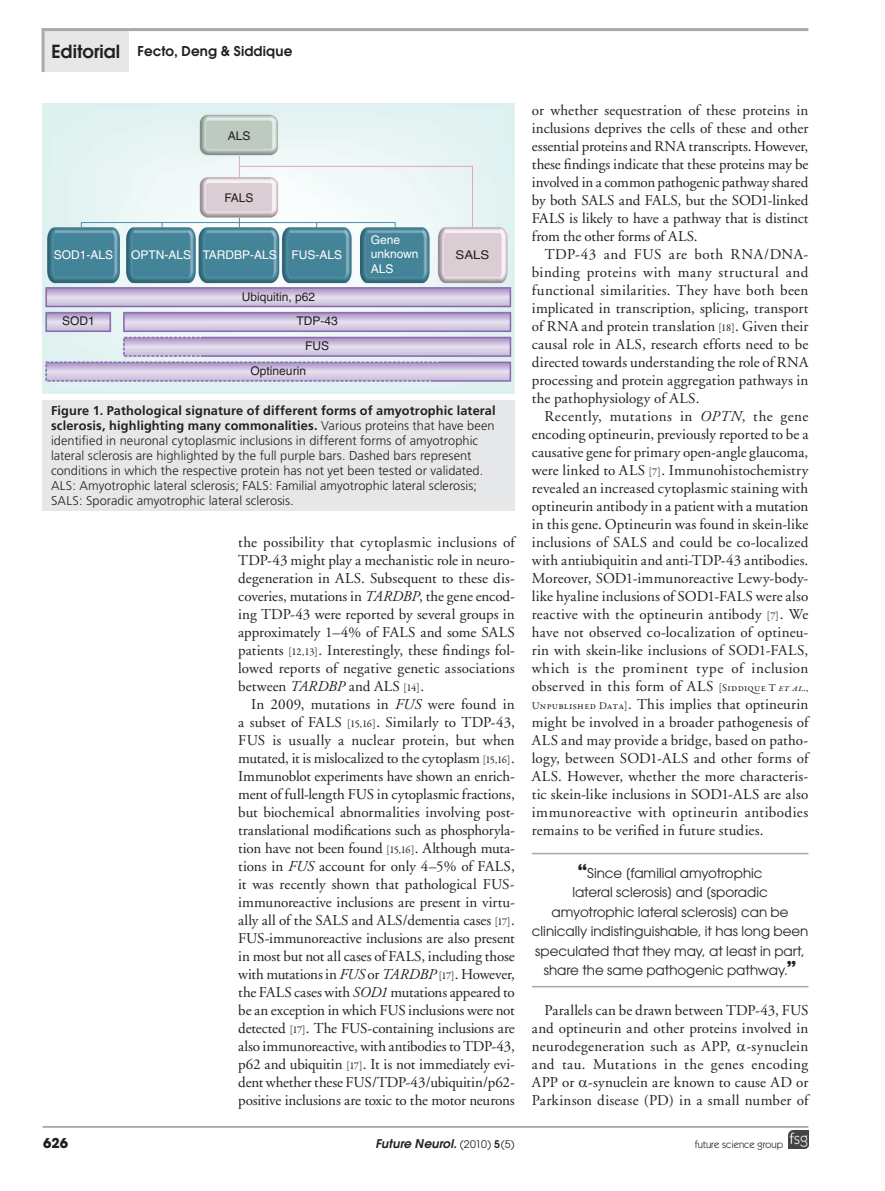
<style>
.page{position:relative;width:885px;height:1191px;background:#fff}
.page>*{position:absolute;margin:0;border:0;box-sizing:border-box;transform-origin:0 0}
.runningauthor{font:600 18px "Avant Garde";color:#231f20}
.bodyindent{font:15px/18px "Adobe Garamond";letter-spacing:.005em;color:#231f20;text-align:justify}
.pulloutquote{font:13.5px/19.5px "Avant Garde";color:#231f20;text-align:center}
.runningauthor-2{font:600 13.5px "Avant Garde";letter-spacing:.01em;color:#231f20}
.t1{font:700 13.5px "Avant Garde";color:#231f20}
.figurecaption{font:300 12.75px/15px "Frutiger";letter-spacing:.005em;color:#231f20}
.t2{font:12px/14.4px "Helvetica";color:#fff}
.t3{font:12px "Helvetica";color:#231f20}
.t4{font:italic 600 12px "Avant Garde";letter-spacing:.015em;color:#231f20}
.t5{font:12px "Helvetica";color:#231f20;scale:1.1 1}
.futuresciencegroup{font:10.5px "Itc Kabel";color:#231f20}
.s1{font-weight:700}
.s2{font-style:italic}
.s3{font-family:"Garamond Premr Pro";font-size:10.5px}
.s4{font-family:"Garamond Premr Pro";font-style:italic;font-size:10.5px}
.s5{font-family:"Britannic";font-weight:700;font-size:21px}
.s6{font-weight:400;font-style:normal;font-size:10.5px}
.s7{font-style:normal;font-size:10.5px}
</style>
<div class="page">
<img style="left:788px;top:1130px;width:20px;height:18px">
<hr style="left:42px;top:1126px;width:766px;height:1px;background:#a8a9ad">
<div style="left:43px;top:30px;width:86px;height:42px;background:#e6e7e9"></div>
<hr style="left:42px;top:28px;width:87px;height:3px;background:#a8a9ad">
<hr style="left:129px;top:28px;width:679px;height:3px;background:#a8a9ad">
<hr style="left:42px;top:31px;width:3px;height:41px;background:#a8a9ad">
<hr style="left:531px;top:853px;width:277px;height:1px;background:#a8a9ad">
<hr style="left:531px;top:986px;width:277px;height:1px;background:#a8a9ad">
<img style="left:43px;top:103px;width:472px;height:290px">
<hr style="left:81px;top:222px;width:314px;height:1px;background:#4c90a6">
<svg style="left:238px;top:155px;width:235px;height:74px"></svg>
<div style="left:43px;top:400px;width:471px;height:111px;background:#e6e7e9"></div>
<p class="runningauthor" style="left:52px;top:40px;width:70px">Editorial</p>
<p class="runningauthor-2" style="left:138px;top:42px;width:156px">Fecto, Deng &amp; Siddique</p>
<p class="t3" style="left:228px;top:128px;width:24px">ALS</p>
<p class="t3" style="left:224px;top:190px;width:31px">FALS</p>
<p class="t2" style="left:203px;top:247px;width:75px">TARDBP-ALS</p>
<p class="t2" style="left:54px;top:247px;width:61px">SOD1-ALS</p>
<p class="t2" style="left:131px;top:247px;width:61px">OPTN-ALS</p>
<p class="t2" style="left:291px;top:247px;width:52px">FUS-ALS</p>
<p class="t3" style="left:242px;top:289px;width:75px">Ubiquitin, p62</p>
<p class="t3" style="left:62px;top:314px;width:34px">SOD1</p>
<p class="t3" style="left:296px;top:314px;width:43px">TDP-43</p>
<p class="t3" style="left:305px;top:339px;width:25px">FUS</p>
<p class="t3" style="left:250px;top:363px;width:57px">Optineurin</p>
<p class="t2" style="left:371px;top:232px;width:49px">Gene unknown<br>ALS</p>
<p class="t5" style="left:455px;top:248px;width:32px">SALS</p>
<p class="figurecaption" style="left:51px;top:403px;width:446px"><span class="s1">Figure 1. Pathological signature of different forms of amyotrophic lateral sclerosis, highlighting many commonalities.</span> Various proteins that have been identified in neuronal cytoplasmic inclusions in different forms of amyotrophic lateral sclerosis are highlighted by the full purple bars. Dashed bars represent conditions in which the respective protein has not yet been tested or validated.<br>ALS: Amyotrophic lateral sclerosis; FALS: Familial amyotrophic lateral sclerosis; SALS: Sporadic amyotrophic lateral sclerosis.</p>
<p class="bodyindent" style="left:238px;top:533px;width:278px">the possibility that cytoplasmic inclusions of TDP-43 might play a mechanistic role in neuro&shy;degeneration in ALS. Subsequent to these dis&shy;coveries, mutations in <span class="s2">TARDBP</span>, the gene encod&shy;ing TDP-43 were reported by several groups in approximately 1–4% of FALS and some SALS patients <span class="s3">[12,13]</span>. Interestingly, these findings fol&shy;lowed reports of negative genetic associations between <span class="s2">TARDBP</span> and ALS <span class="s3">[14]</span>.</p>
<p class="bodyindent" style="left:238px;top:695px;width:278px;text-indent:13px">In 2009, mutations in <span class="s2">FUS</span> were found in a subset of FALS <span class="s3">[15,16]</span>. Similarly to TDP-43, FUS is usually a nuclear protein, but when mutated, it is mislocalized to the cytoplasm <span class="s3">[15,16]</span>.<br>Immunoblot experiments have shown an enrich&shy;ment of full-length FUS in cytoplasmic fractions, but biochemical abnormalities involving post&shy;translational modifications such as phosphoryla&shy;tion have not been found <span class="s3">[15,16]</span>. Although muta&shy;tions in <span class="s2">FUS</span> account for only 4–5% of FALS, it was recently shown that pathological FUS&shy;immunoreactive inclusions are present in virtu&shy;ally all of the SALS and ALS/dementia cases <span class="s3">[17]</span>.<br>FUS-immunoreactive inclusions are also present in most but not all cases of FALS, including those with mutations in <span class="s2">FUS</span> or <span class="s2">TARDBP</span> <span class="s3">[17]</span>. However, the FALS cases with <span class="s2">SOD1</span> mutations appeared to be an exception in which FUS inclusions were not detected <span class="s3">[17]</span>. The FUS-containing inclusions are also immunoreactive, with antibodies to TDP-43, p62 and ubiquitin <span class="s3">[17]</span>. It is not immediately evi&shy;dent whether these FUS/TDP-43/ubiquitin/p62- positive inclusions are toxic to the motor neurons</p>
<p class="bodyindent" style="left:532px;top:101px;width:278px">or whether sequestration of these proteins in inclusions deprives the cells of these and other essential proteins and RNA transcripts. However, these findings indicate that these proteins may be involved in a common pathogenic pathway shared by both SALS and FALS, but the SOD1-linked FALS is likely to have a pathway that is distinct from the other forms of ALS.</p>
<p class="bodyindent" style="left:532px;top:245px;width:278px;text-indent:13px">TDP-43 and FUS are both RNA/DNA&shy;binding proteins with many structural and functional similarities. They have both been implicated in transcription, splicing, transport of RNA and protein translation <span class="s3">[18]</span>. Given their causal role in ALS, research efforts need to be directed towards understanding the role of RNA processing and protein aggregation pathways in the pathophysiology of ALS.</p>
<p class="bodyindent" style="left:531px;top:407px;width:278px;text-indent:13px">Recently, mutations in <span class="s2">OPTN</span>, the gene encoding optineurin, previously reported to be a causative gene for primary open-angle glaucoma, were linked to ALS <span class="s3">[7]</span>. Immunohistochemistry revealed an increased cytoplasmic staining with optineurin antibody in a patient with a mutation in this gene. Optineurin was found in skein-like inclusions of SALS and could be co-localized with antiubiquitin and anti-TDP-43 antibodies.<br>Moreover, SOD1-immunoreactive Lewy-body&shy;like hyaline inclusions of SOD1-FALS were also reactive with the optineurin antibody <span class="s3">[7]</span>. We have not observed co-localization of optineu&shy;rin with skein-like inclusions of SOD1-FALS, which is the prominent type of inclusion observed in this form of ALS <span class="s3">[Siddique T</span> <span class="s4">et al.</span><span class="s3">, Unpublished Data]</span>. This implies that optineurin might be involved in a broader pathogenesis of ALS and may provide a bridge, based on patho&shy;logy, between SOD1-ALS and other forms of ALS. However, whether the more characteris&shy;tic skein-like inclusions in SOD1-ALS are also immunoreactive with optineurin antibodies remains to be verified in future studies.</p>
<p class="pulloutquote" style="left:531px;top:863px;width:278px"><span class="s5">“</span>Since [familial amyotrophic<br>lateral sclerosis] and [sporadic amyotrophic lateral sclerosis] can be clinically indistinguishable, it has long been speculated that they may, at least in part, share the same pathogenic pathway.<span class="s5">”</span></p>
<p class="bodyindent" style="left:531px;top:1001px;width:278px;text-indent:13px">Parallels can be drawn between TDP-43, FUS and optineurin and other proteins involved in neurodegeneration such as APP, -synuclein and tau. Mutations in the genes encoding APP or -synuclein are known to cause AD or Parkinson disease (PD) in a small number of</p>
<p class="t1" style="left:43px;top:1134px;width:27px">626</p>
<p class="t4" style="left:375px;top:1136px;width:141px">Future Neurol. <span class="s6">(2010)</span> <span class="s7">5</span><span class="s6">(5)</span></p>
<p class="futuresciencegroup" style="left:694px;top:1138px;width:90px">future science group</p>
</div>
